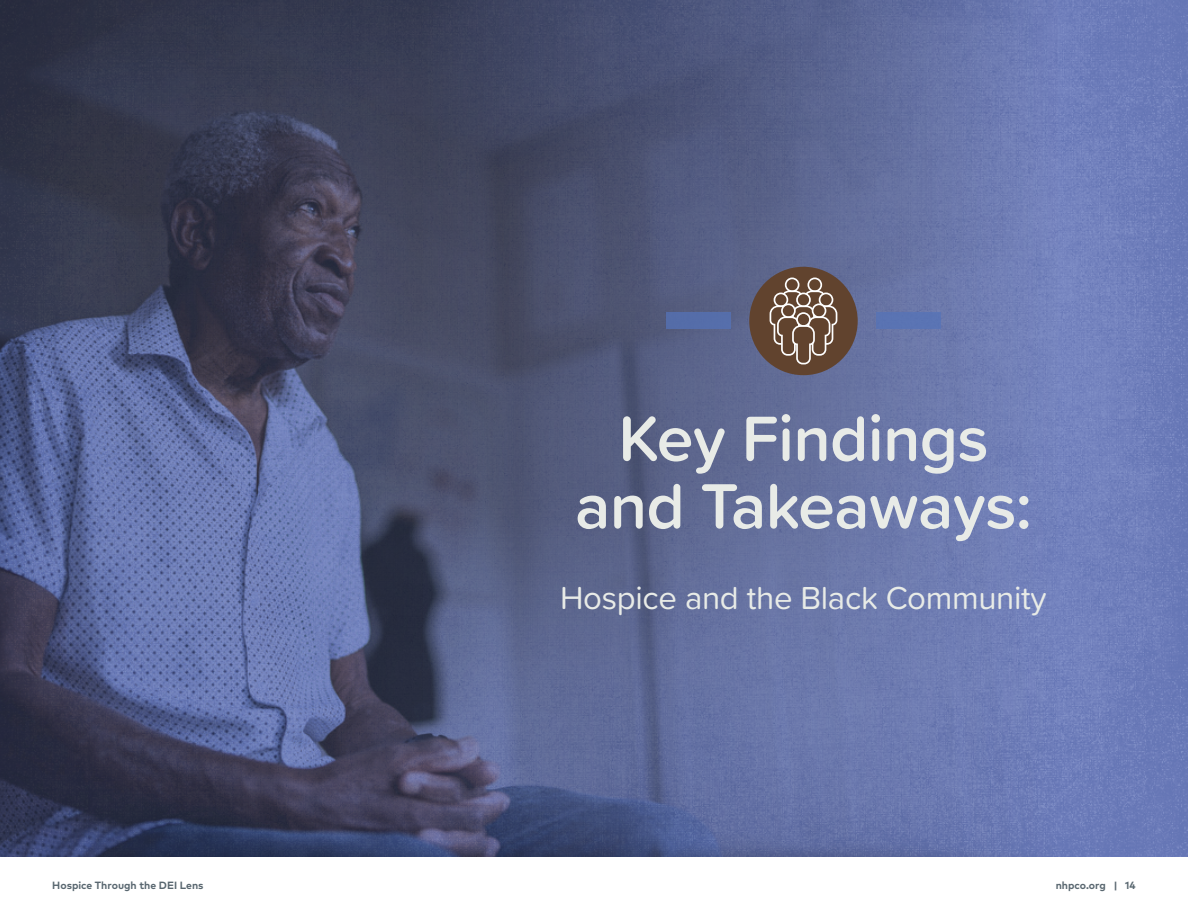
<style>
.page{position:relative;width:1188px;height:918px;background:#fff}
.page>*{position:absolute;margin:0;border:0;box-sizing:border-box;transform-origin:0 0}
.t1{font:600 66px/67.5px "Proxima Soft";letter-spacing:-.01em;color:#e8ebe7;text-align:center}
.t2{font:33px "Proxima Soft";letter-spacing:-.01em;color:#e8ebe7}
.t3{font:700 10.5px "Mark Pro";color:#596770}
</style>
<div class="page">
<img style="left:0;top:0;width:1188px;height:836px">
<div style="left:666px;top:313px;width:64px;height:16px;background:#556da9"></div>
<div style="left:877px;top:313px;width:64px;height:16px;background:#5573b8"></div>
<div style="left:749px;top:267px;width:109px;height:108px;background:#61432e;border-radius:50%"></div>
<svg style="left:770px;top:278px;width:67px;height:86px"></svg>
<div style="left:0;top:836px;width:1188px;height:82px;background:#231f20;opacity:.75"></div>
<div style="left:0;top:857px;width:1188px;height:61px;background:#fff"></div>
<h1 class="t1" style="left:575px;top:402px;width:458px">Key Findings and Takeaways:</h1>
<h2 class="t2" style="left:560px;top:573px;width:488px">Hospice and the Black Community</h2>
<p class="t3" style="left:52px;top:877px;width:153px">Hospice Through the DEI Lens</p>
<p class="t3" style="left:1056px;top:877px;width:81px">nhpco.org | 14</p>
</div>
